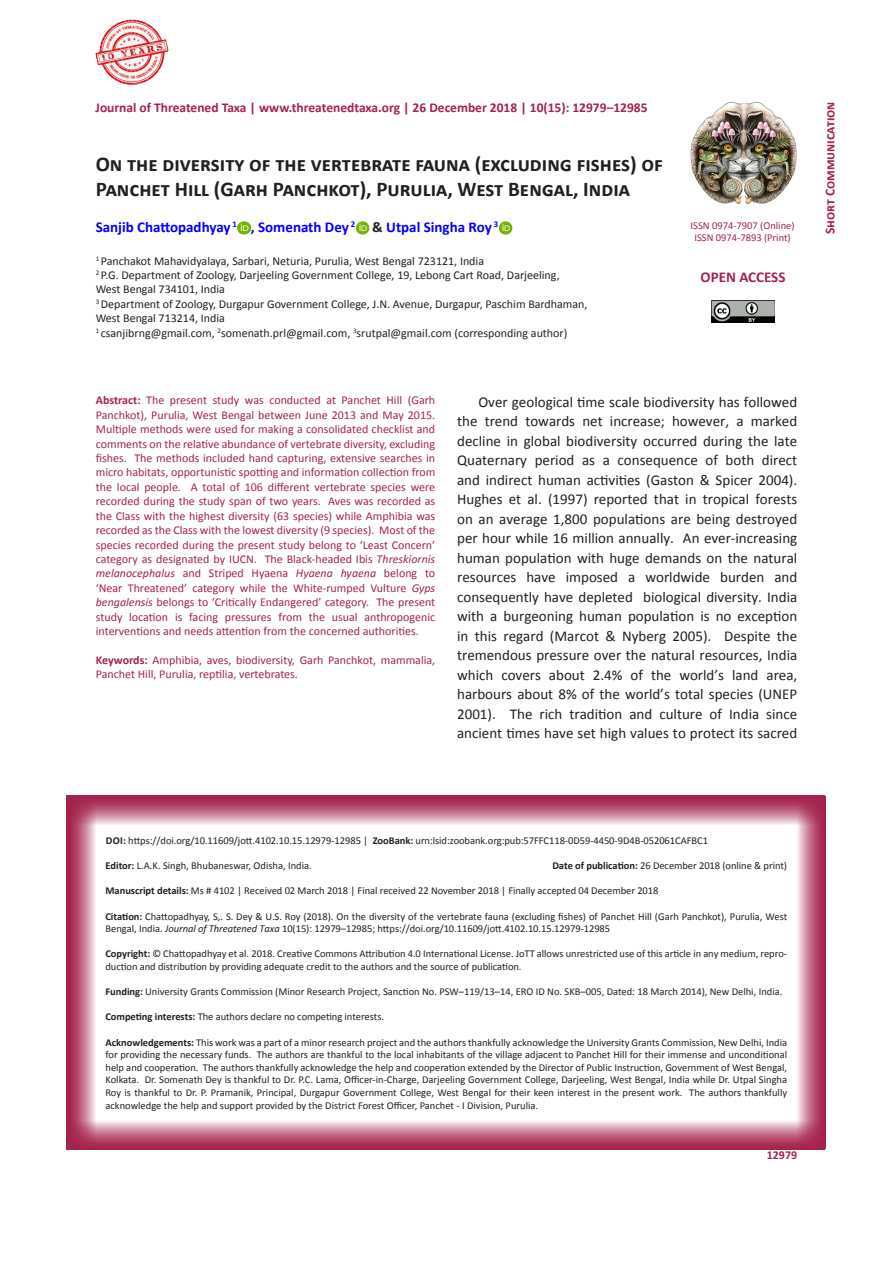
<style>
.page{position:relative;width:893px;height:1263px;background:#fff}
.page>*{position:absolute;margin:0;border:0;box-sizing:border-box;transform-origin:0 0}
.t1{font:700 21px/25.2px "Calibri";color:#231f20}
.No_Spacing{font:15px/19.5px "Calibri";color:#231f20;text-align:justify}
.t2{font:700 15px "Calibri";color:#00f}
.t3{font:700 15px "Calibri";color:#a5234c}
.t4{font:700 13.5px "Calibri";color:#a5234c}
.t5{font:12px/14.4px "Calibri";color:#a5234c;text-align:justify}
.t6{font:12px "Calibri";color:#231f20}
.t7{font:12px "Calibri Bold 2";color:#a5234c}
.jott_notes_citation{font:10.5px/12.6px "Calibri";letter-spacing:-.005em;color:#231f20}
.Body{font:10.5px "Calibri";color:#231f20}
.jott_notes_citation-2{font:10.5px "Calibri";color:#a5234c}
.s1{font-family:"Calibri Bold 2";font-weight:400;color:#231f20}
.s2{font-weight:700}
.s3{font-style:italic}
.s4{font-family:"Calibri Bold 2"}
.s5{font-family:"Calibri 2"}
</style>
<div class="page">
<img style="left:690px;top:101px;width:107px;height:103px">
<img style="left:711px;top:300px;width:63px;height:22px">
<svg style="left:66px;top:825px;width:30px;height:295px;background:#c36d88"></svg>
<svg style="left:797px;top:825px;width:28px;height:295px;background:#c87992"></svg>
<svg style="left:66px;top:1120px;width:759px;height:29px;background:#c5748e"></svg>
<svg style="left:66px;top:796px;width:759px;height:29px;background:#c36e89"></svg>
<img style="left:96px;top:20px;width:72px;height:65px">
<svg style="left:238px;top:222px;width:13px;height:12px"></svg>
<img style="left:356px;top:222px;width:14px;height:12px">
<svg style="left:499px;top:222px;width:13px;height:12px"></svg>
<p class="t4" style="left:96px;top:99px;width:554px">Journal of Threatened Taxa | www.threatenedtaxa.org | 26 December 2018 | 10(15): 12979–12985</p>
<p class="t1" style="left:96px;top:151px;width:569px">On the diversity of the vertebrate fauna (excluding fishes) of<br>Panchet Hill (Garh Panchkot), Purulia, West Bengal, India</p>
<p class="t2" style="left:96px;top:218px;width:404px">Sanjib Chattopadhyay <sup>1</sup> , Somenath Dey <sup>2</sup> <span class="s1">&amp;</span> Utpal Singha Roy <sup>3</sup></p>
<p class="t6" style="left:96px;top:253px;width:390px"><sup>1</sup> Panchakot Mahavidyalaya, Sarbari, Neturia, Purulia, West Bengal 723121, India</p>
<p class="t6" style="left:96px;top:267px;width:465px"><sup>2</sup> P.G. Department of Zoology, Darjeeling Government College, 19, Lebong Cart Road, Darjeeling,</p>
<p class="t6" style="left:96px;top:282px;width:131px">West Bengal 734101, India</p>
<p class="t6" style="left:96px;top:296px;width:493px"><sup>3</sup> Department of Zoology, Durgapur Government College, J.N. Avenue, Durgapur, Paschim Bardhaman,</p>
<p class="t6" style="left:96px;top:311px;width:131px">West Bengal 713214, India</p>
<p class="t6" style="left:96px;top:325px;width:473px"><sup>1</sup> csanjibrng@gmail.com, <sup>2</sup>somenath.prl@gmail.com, <sup>3</sup>srutpal@gmail.com (corresponding author)</p>
<p class="jott_notes_citation-2" style="left:691px;top:218px;width:105px">ISSN 0974-7907 (Online)</p>
<p class="jott_notes_citation-2" style="left:694px;top:231px;width:98px">ISSN 0974-7893 (Print)</p>
<p class="t3" style="left:701px;top:268px;width:86px">OPEN ACCESS</p>
<p class="t5" style="left:96px;top:393px;width:341px"><span class="s2">Abstract:</span> The present study was conducted at Panchet Hill (Garh Panchkot), Purulia, West Bengal between June 2013 and May 2015.<br>Multiple methods were used for making a consolidated checklist and comments on the relative abundance of vertebrate diversity, excluding fishes. The methods included hand capturing, extensive searches in micro habitats, opportunistic spotting and information collection from the local people. A total of 106 different vertebrate species were recorded during the study span of two years. Aves was recorded as the Class with the highest diversity (63 species) while Amphibia was recorded as the Class with the lowest diversity (9 species). Most of the species recorded during the present study belong to ‘Least Concern’ category as designated by IUCN. The Black-headed Ibis <span class="s3">Threskiornis melanocephalus</span> and Striped Hyaena <span class="s3">Hyaena hyaena</span> belong to ‘Near Threatened’ category while the White-rumped Vulture <span class="s3">Gyps bengalensis</span> belongs to ‘Critically Endangered’ category. The present study location is facing pressures from the usual anthropogenic interventions and needs attention from the concerned authorities.</p>
<p class="t5" style="left:96px;top:652px;width:341px"><span class="s2">Keywords:</span> Amphibia, aves, biodiversity, Garh Panchkot, mammalia,<br>Panchet Hill, Purulia, reptilia, vertebrates.</p>
<p class="No_Spacing" style="left:457px;top:392px;width:342px;text-indent:21px">Over geological time scale biodiversity has followed the trend towards net increase; however, a marked decline in global biodiversity occurred during the late Quaternary period as a consequence of both direct and indirect human activities (Gaston &amp; Spicer 2004).<br>Hughes et al. (1997) reported that in tropical forests on an average 1,800 populations are being destroyed per hour while 16 million annually. An ever-increasing human population with huge demands on the natural resources have imposed a worldwide burden and consequently have depleted biological diversity. India with a burgeoning human population is no exception in this regard (Marcot &amp; Nyberg 2005). Despite the tremendous pressure over the natural resources, India which covers about 2.4% of the world’s land area, harbours about 8% of the world’s total species (UNEP 2001). The rich tradition and culture of India since ancient times have set high values to protect its sacred</p>
<p class="t4" style="left:821px;top:234px;width:134px;rotate:-90deg">Short Communication</p>
<p class="jott_notes_citation" style="left:106px;top:834px;width:604px"><span class="s4">DOI:</span> http<span class="s5">s</span>://doi.org/10.11609/jott.<span class="s5">4102.10.15.12979-12985 |</span> <span class="s2">ZooBank:</span> urn:lsid:zoobank.org:pub:57FFC118-0D59-4450-9D4B-052061CAFBC1</p>
<p class="jott_notes_citation" style="left:105px;top:859px;width:208px"><span class="s4">Editor:</span> L.A.K. Singh, Bhubaneswar, Odisha, India.</p>
<p class="jott_notes_citation" style="left:552px;top:859px;width:236px"><span class="s2">Date of publication:</span> 26 December 2018 (online &amp; print)</p>
<p class="jott_notes_citation" style="left:105px;top:885px;width:554px"><span class="s2">Manuscript details:</span> Ms # 4102 | Received 02 March 2018 | Final received 22 November 2018 | Finally accepted 04 December 2018</p>
<p class="jott_notes_citation" style="left:105px;top:910px;width:683px"><span class="s2">Citation:</span> Chattopadhyay, S,. S. Dey &amp; U.S. Roy (2018). On the diversity of the vertebrate fauna (excluding fishes) of Panchet Hill (Garh Panchkot), Purulia, West<br>Bengal, India<span class="s5">.</span> <span class="s3">Journal of Threatened Taxa</span> 10(15): <span class="s5">12979–12985;</span> http<span class="s5">s</span>://doi.org/10.11609/jott.<span class="s5">4102.10.15.12979-12985</span></p>
<p class="jott_notes_citation" style="left:105px;top:948px;width:683px"><span class="s2">Copyright:</span> <span class="s5">©</span> Chattopadhyay et al. 2018. Creative Commons Attribution 4.0 International License. JoTT allows unrestricted use of this article in any medium, repro&shy;duction and distribution by providing adequate credit to the authors and the source of publication.</p>
<p class="Body" style="left:105px;top:985px;width:678px"><span class="s2">Funding:</span> University Grants Commission (Minor Research Project, Sanction No. PSW–119/13–14, ERO ID No. SKB–005, Dated: 18 March 2014), New Delhi, India.</p>
<p class="Body" style="left:105px;top:1010px;width:280px"><span class="s2">Competing interests:</span> The author<span class="s5">s</span> declare no competing interests.</p>
<p class="jott_notes_citation" style="left:105px;top:1036px;width:683px;text-align:justify"><span class="s2">Acknowledgements:</span> This work was a part of a minor research project and the authors thankfully acknowledge the University Grants Commission, New Delhi, India for providing the necessary funds. The authors are thankful to the local inhabitants of the village adjacent to Panchet Hill for their immense and unconditional help and cooperation. The authors thankfully acknowledge the help and cooperation extended by the Director of Public Instruction, Government of West Bengal, Kolkata. Dr. Somenath Dey is thankful to Dr. P.C. Lama, Officer-in-Charge, Darjeeling Government College, Darjeeling, West Bengal, India while Dr. Utpal Singha Roy is thankful to Dr. P. Pramanik, Principal, Durgapur Government College, West Bengal for their keen interest in the present work. The authors thankfully acknowledge the help and support provided by the District Forest Officer, Panchet - I Division, Purulia.</p>
<p class="t7" style="left:767px;top:1148px;width:32px">12979</p>
</div>
